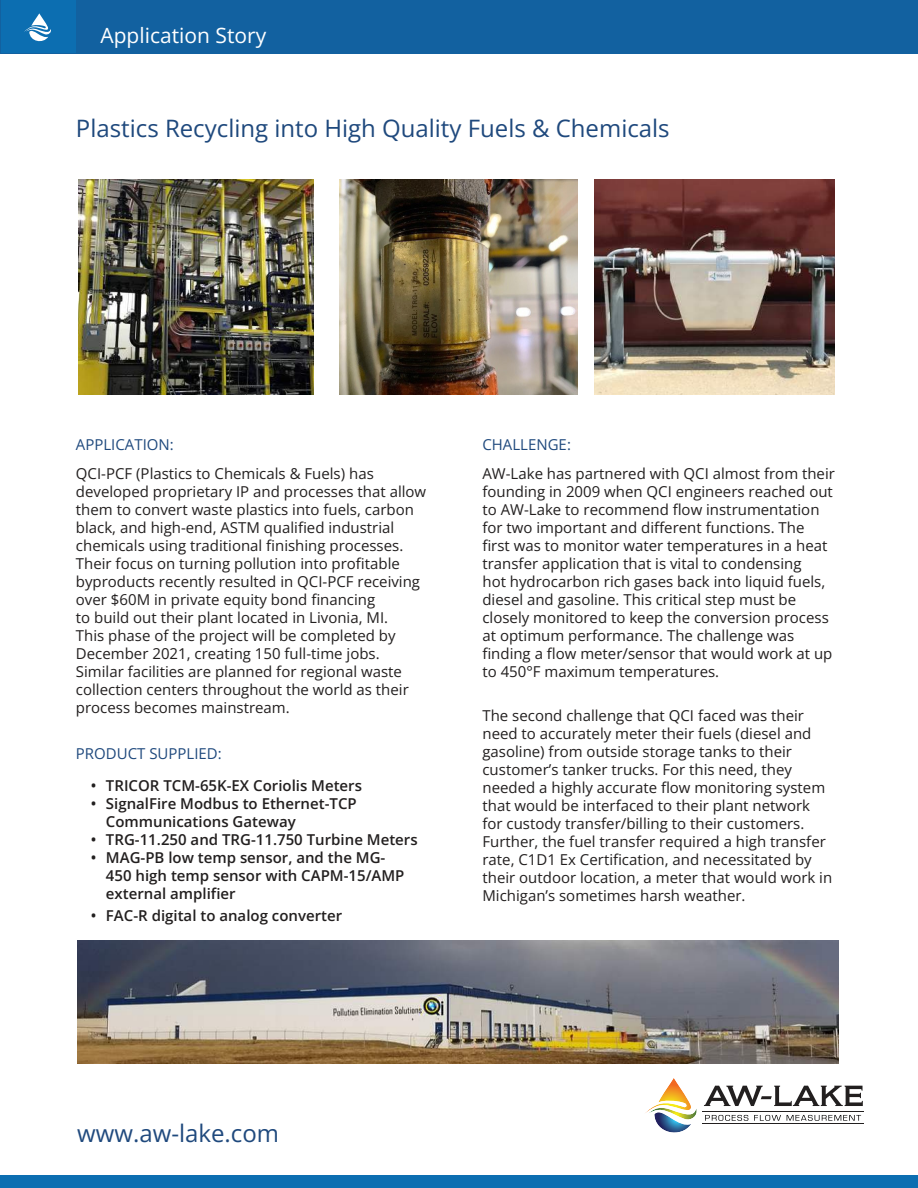
<style>
.page{position:relative;width:918px;height:1188px;background:#fff}
.page>*{position:absolute;margin:0;border:0;box-sizing:border-box;transform-origin:0 0}
.t1{font:700 24px "Open Sans";color:#1f497d}
.t2{font:700 21px "Open Sans";color:#fff}
.t3{font:15px/18px "Open Sans";color:#221f1f}
.t4{font:600 15px/18px "Open Sans";color:#221f1f}
.t5{font:700 15px "Open Sans";color:#1f497d}
</style>
<div class="page">
<img style="left:594px;top:180px;width:241px;height:215px">
<img style="left:340px;top:179px;width:238px;height:216px">
<div style="left:0;top:0;width:918px;height:54px;background:#1261a0"></div>
<img style="left:655px;top:1120px;width:36px;height:13px">
<img style="left:645px;top:1078px;width:46px;height:35px">
<img style="left:648px;top:1108px;width:49px;height:12px">
<svg style="left:704px;top:1086px;width:159px;height:20px"></svg>
<hr style="left:703px;top:1111px;width:161px;height:1px;background:#221f1f">
<hr style="left:703px;top:1123px;width:161px;height:1px;background:#221f1f">
<svg style="left:705px;top:1115px;width:43px;height:6px"></svg>
<svg style="left:754px;top:1115px;width:27px;height:6px"></svg>
<svg style="left:787px;top:1115px;width:74px;height:6px"></svg>
<div style="left:2px;top:0;width:74px;height:52px;background:#0c6eb1"></div>
<svg style="left:24px;top:13px;width:27px;height:29px"></svg>
<div style="left:0;top:1175px;width:918px;height:13px;background:#0c6eb1"></div>
<img style="left:78px;top:179px;width:236px;height:216px">
<img style="left:77px;top:941px;width:762px;height:123px">
<h2 class="t2" style="left:100px;top:27px;width:167px">Application Story</h2>
<h1 class="t1" style="left:76px;top:119px;width:595px">Plastics Recycling into High Quality Fuels &amp; Chemicals</h1>
<p class="t5" style="left:76px;top:439px;width:99px">APPLICATION:</p>
<p class="t3" style="left:76px;top:466px;width:352px">QCI-PCF (Plastics to Chemicals &amp; Fuels) has developed proprietary IP and processes that allow them to convert waste plastics into fuels, carbon black, and high-end, ASTM qualified industrial chemicals using traditional finishing processes.<br>Their focus on turning pollution into profitable byproducts recently resulted in QCI-PCF receiving over $60M in private equity bond financing<br>to build out their plant located in Livonia, MI.<br>This phase of the project will be completed by December 2021, creating 150 full-time jobs.<br>Similar facilities are planned for regional waste collection centers throughout the world as their process becomes mainstream.</p>
<p class="t5" style="left:76px;top:748px;width:147px">PRODUCT SUPPLIED:</p>
<p class="t4" style="left:91px;top:778px;width:273px">• TRICOR TCM-65K-EX Coriolis Meters</p>
<p class="t4" style="left:106px;top:796px;width:252px;text-indent:-15px">• SignalFire Modbus to Ethernet-TCP<br>Communications Gateway</p>
<p class="t4" style="left:91px;top:832px;width:328px">• TRG-11.250 and TRG-11.750 Turbine Meters</p>
<p class="t4" style="left:106px;top:850px;width:300px;text-indent:-15px">• MAG-PB low temp sensor, and the MG-<br>450 high temp sensor with CAPM-15/AMP external amplifier</p>
<p class="t4" style="left:91px;top:908px;width:253px">• FAC-R digital to analog converter</p>
<p class="t5" style="left:482px;top:439px;width:90px">CHALLENGE:</p>
<p class="t3" style="left:482px;top:466px;width:354px">AW-Lake has partnered with QCI almost from their founding in 2009 when QCI engineers reached out to AW-Lake to recommend flow instrumentation for two important and different functions. The first was to monitor water temperatures in a heat transfer application that is vital to condensing<br>hot hydrocarbon rich gases back into liquid fuels, diesel and gasoline. This critical step must be closely monitored to keep the conversion process at optimum performance. The challenge was finding a flow meter/sensor that would work at up to 450°F maximum temperatures.</p>
<p class="t3" style="left:482px;top:708px;width:351px">The second challenge that QCI faced was their need to accurately meter their fuels (diesel and gasoline) from outside storage tanks to their customer’s tanker trucks. For this need, they needed a highly accurate flow monitoring system that would be interfaced to their plant network for custody transfer/billing to their customers.<br>Further, the fuel transfer required a high transfer rate, C1D1 Ex Certification, and necessitated by their outdoor location, a meter that would work in Michigan’s sometimes harsh weather.</p>
<h1 class="t1" style="left:77px;top:1124px;width:203px">www.aw-lake.com</h1>
</div>
